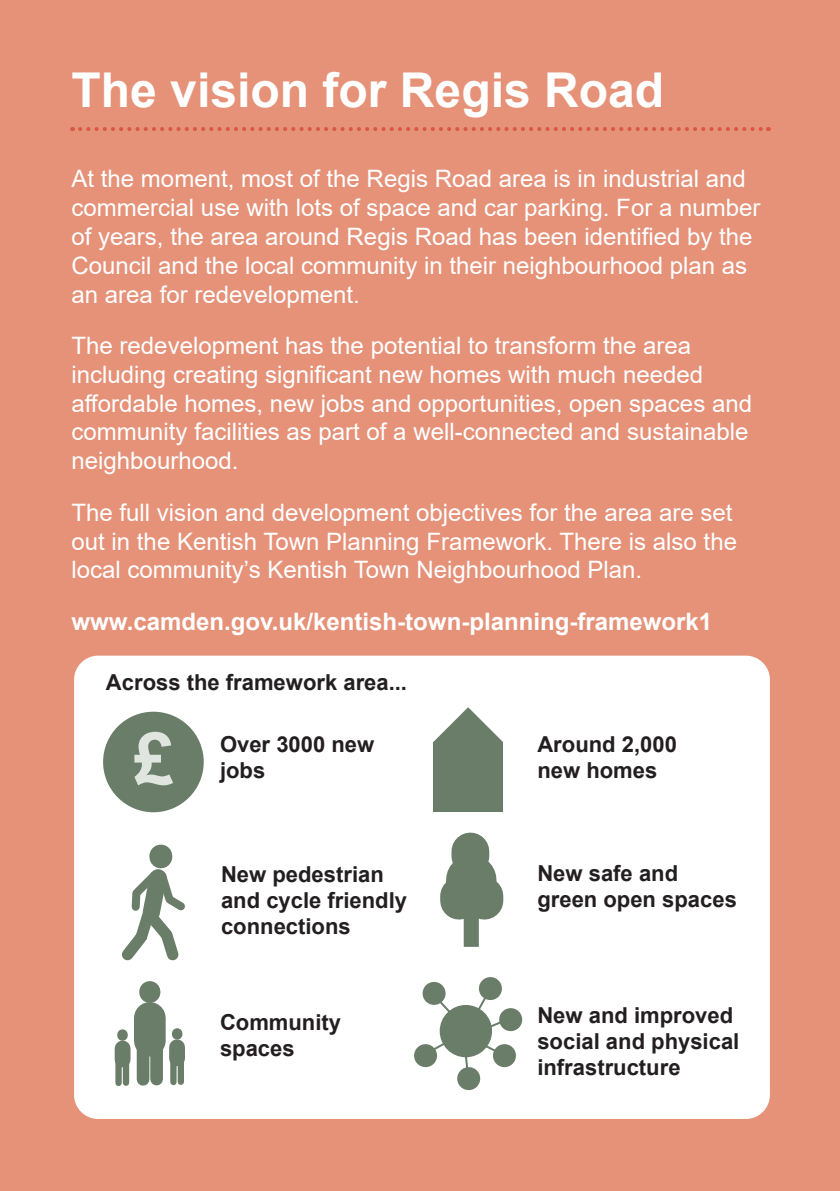
<style>
.page{position:relative;width:840px;height:1191px;background:#fff}
.page>*{position:absolute;margin:0;border:0;box-sizing:border-box;transform-origin:0 0}
.t1{font:700 72.4px "Arial";color:#fff}
.Page_Title{font:700 48px "Arial";color:#fff}
.Paragraph_Style_1{font:24px/28.8px "Arial";color:#fff}
.Paragraph_Style_1-2{font:700 24px "Arial";color:#fff}
.Paragraph_Style_2{font:700 22px/26px "Arial";color:#231f20}
</style>
<div class="page">
<div style="left:0;top:0;width:839px;height:1191px;background:#e59279"></div>
<svg style="left:80px;top:127px;width:688px;height:4px"></svg>
<div style="left:74px;top:655px;width:695px;height:464px;background:#fff;border-radius:24px"></div>
<div style="left:103px;top:711px;width:101px;height:101px;background:#697d68;border-radius:50%"></div>
<div style="left:433px;top:742px;width:70px;height:70px;background:#697d68"></div>
<svg style="left:433px;top:707px;width:70px;height:35px"></svg>
<svg style="left:122px;top:856px;width:63px;height:105px"></svg>
<div style="left:463px;top:898px;width:15px;height:49px;background:#697d68"></div>
<hr style="left:446px;top:880px;width:50px;height:4px;background:#697d68">
<div style="left:451px;top:851px;width:38px;height:5px;background:#697d68"></div>
<hr style="left:465px;top:896px;width:38px;height:4px;background:#697d68">
<hr style="left:440px;top:896px;width:37px;height:4px;background:#697d68">
<div style="left:134px;top:1018px;width:31px;height:22px;background:#697d68"></div>
<div style="left:150px;top:1040px;width:13px;height:39px;background:#697d68"></div>
<div style="left:137px;top:1041px;width:12px;height:38px;background:#697d68"></div>
<svg style="left:139px;top:991px;width:21px;height:1px"></svg>
<div style="left:169px;top:1047px;width:16px;height:11px;background:#697d68"></div>
<div style="left:177px;top:1050px;width:7px;height:31px;background:#697d68"></div>
<div style="left:170px;top:1051px;width:6px;height:31px;background:#697d68"></div>
<div style="left:115px;top:1048px;width:15px;height:11px;background:#697d68"></div>
<div style="left:123px;top:1051px;width:6px;height:31px;background:#697d68"></div>
<div style="left:115px;top:1051px;width:7px;height:32px;background:#697d68"></div>
<div style="left:478px;top:977px;width:23px;height:23px;background:#697d68;border-radius:50%"></div>
<div style="left:499px;top:1008px;width:23px;height:23px;background:#697d68;border-radius:50%"></div>
<div style="left:422px;top:982px;width:23px;height:23px;background:#697d68;border-radius:50%"></div>
<div style="left:414px;top:1044px;width:23px;height:23px;background:#697d68;border-radius:50%"></div>
<div style="left:457px;top:1067px;width:23px;height:23px;background:#697d68;border-radius:50%"></div>
<div style="left:492px;top:1044px;width:23px;height:23px;background:#697d68;border-radius:50%"></div>
<svg style="left:420px;top:987px;width:91px;height:95px"></svg>
<p class="Page_Title" style="left:71px;top:56px;width:594px">The vision for Regis Road</p>
<p class="Paragraph_Style_1" style="left:71px;top:164px;width:690px">At the moment, most of the Regis Road area is in industrial and commercial use with lots of space and car parking. For a number of years, the area around Regis Road has been identified by the Council and the local community in their neighbourhood plan as an area for redevelopment.</p>
<p class="Paragraph_Style_1" style="left:71px;top:331px;width:681px">The redevelopment has the potential to transform the area including creating significant new homes with much needed affordable homes, new jobs and opportunities, open spaces and community facilities as part of a well-connected and sustainable neighbourhood.</p>
<p class="Paragraph_Style_1" style="left:71px;top:498px;width:666px">The full vision and development objectives for the area are set out in the Kentish Town Planning Framework. There is also the local community’s Kentish Town Neighbourhood Plan.</p>
<p class="Paragraph_Style_1-2" style="left:71px;top:604px;width:642px">www.camden.gov.uk/kentish-town-planning-framework1</p>
<p class="Paragraph_Style_2" style="left:106px;top:670px;width:302px">Across the framework area...</p>
<h1 class="t1" style="left:134px;top:708px;width:42px">£</h1>
<p class="Paragraph_Style_2" style="left:220px;top:731px;width:156px">Over 3000 new</p>
<p class="Paragraph_Style_2" style="left:220px;top:757px;width:47px">jobs</p>
<p class="Paragraph_Style_2" style="left:537px;top:731px;width:141px">Around 2,000 new homes</p>
<p class="Paragraph_Style_2" style="left:221px;top:861px;width:187px">New pedestrian and cycle friendly connections</p>
<p class="Paragraph_Style_2" style="left:537px;top:861px;width:201px">New safe and green open spaces</p>
<p class="Paragraph_Style_2" style="left:220px;top:1009px;width:122px">Community spaces</p>
<p class="Paragraph_Style_2" style="left:537px;top:1002px;width:203px">New and improved social and physical infrastructure</p>
</div>
